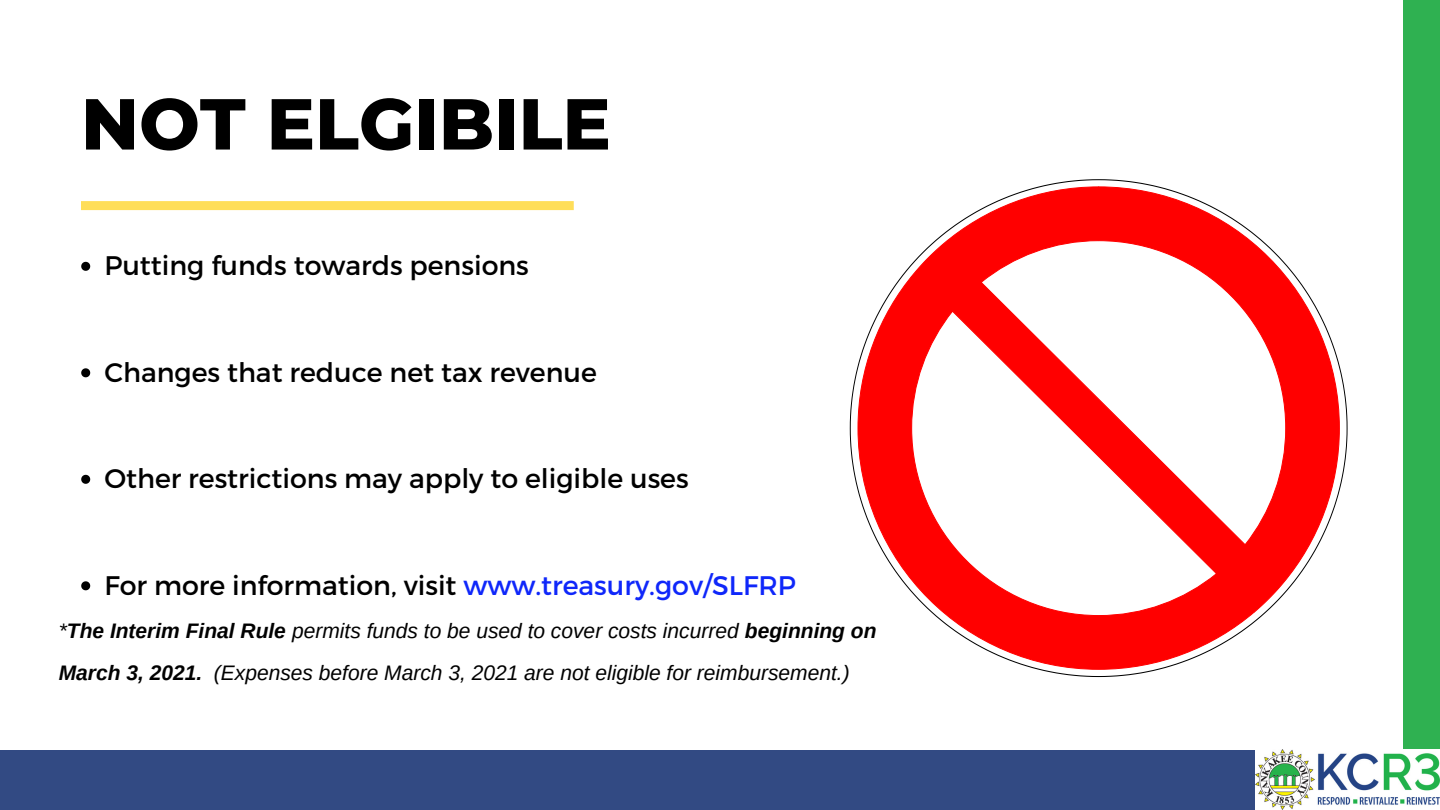
<style>
.page{position:relative;width:1440px;height:810px;background:#fff}
.page>*{position:absolute;margin:0;border:0;box-sizing:border-box;transform-origin:0 0}
.t1{font:800 72px "Montserrat";color:#000}
.t2{font:26.9px "Montserrat";color:#000}
.t3{font:italic 21px/42px "Arimo";color:#000}
.s1{color:#0f27fa}
.s2{font-weight:700}
</style>
<div class="page">
<svg style="left:81px;top:262px;width:9px;height:9px"></svg>
<svg style="left:81px;top:368px;width:9px;height:9px"></svg>
<svg style="left:81px;top:475px;width:9px;height:9px"></svg>
<svg style="left:81px;top:581px;width:9px;height:9px"></svg>
<div style="left:81px;top:201px;width:493px;height:9px;background:#ffde59"></div>
<div style="left:0;top:750px;width:1440px;height:60px;background:#324a83"></div>
<div style="left:1403px;top:0;width:37px;height:810px;background:#2fb151"></div>
<img style="left:1255px;top:750px;width:185px;height:60px">
<svg style="left:850px;top:179px;width:498px;height:498px"></svg>
<p class="t1" style="left:81px;top:80px;width:531px">NOT ELGIBILE</p>
<p class="t2" style="left:104px;top:248px;width:426px">Putting funds towards pensions</p>
<p class="t2" style="left:104px;top:355px;width:494px">Changes that reduce net tax revenue</p>
<p class="t2" style="left:104px;top:461px;width:586px">Other restrictions may apply to eligible uses</p>
<p class="t2" style="left:104px;top:568px;width:693px">For more information, visit <span class="s1">www.treasury.gov/SLFRP</span></p>
<p class="t3" style="left:59px;top:610px;width:819px">*<span class="s2">The Interim Final Rule</span> permits funds to be used to cover costs incurred <span class="s2">beginning on<br>March 3, 2021.</span> (Expenses before March 3, 2021 are not eligible for reimbursement.)</p>
</div>
